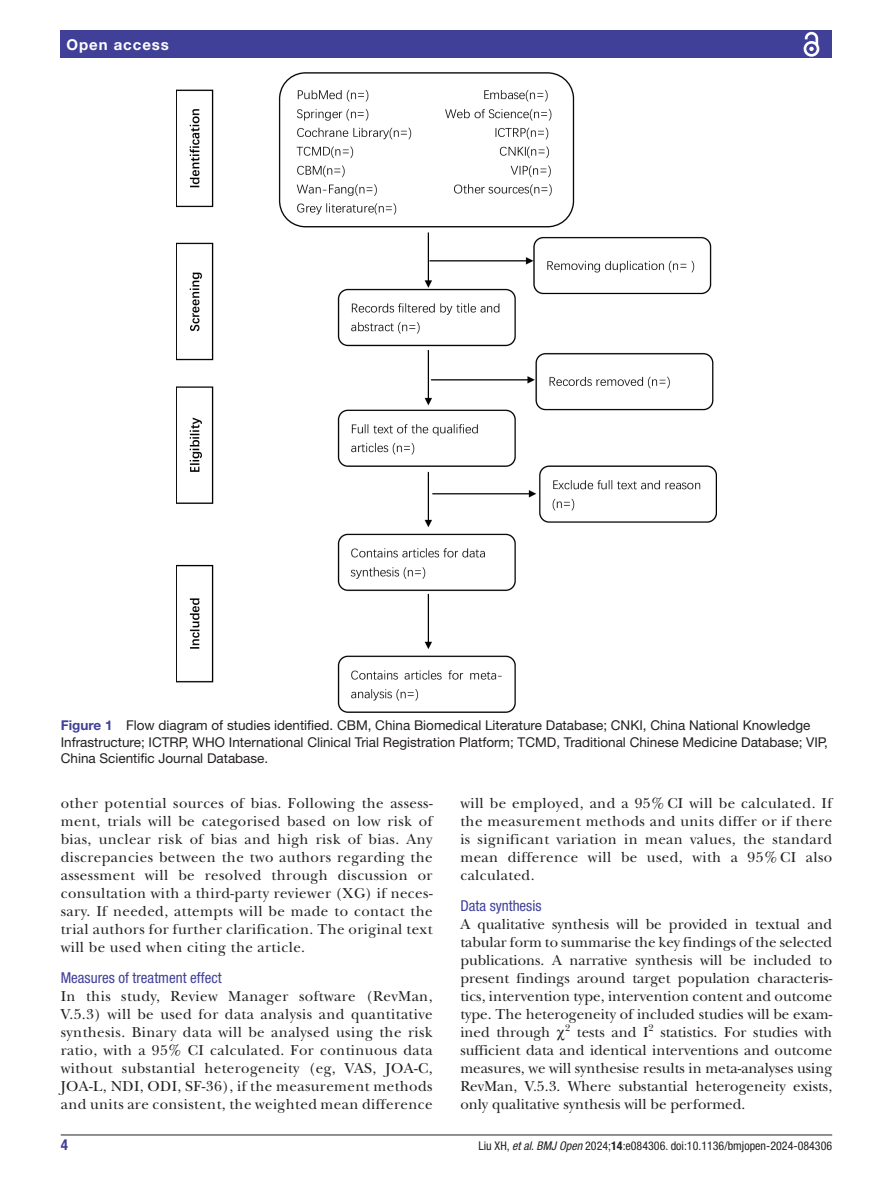
<style>
.page{position:relative;width:893px;height:1191px;background:#fff}
.page>*{position:absolute;margin:0;border:0;box-sizing:border-box;transform-origin:0 0}
.t1{font:15px/18px "New Baskerville";letter-spacing:.025em;color:#231f20;text-align:justify}
.t2{font:condensed 15px "Helvetica Neue LT Std";color:#414099}
.t3{font:700 15px "Helvetica Neue LT Std";letter-spacing:.065em;color:#fff}
.t4{font:15px "New Baskerville";color:#231f20}
.t5{font:700 condensed 15px "Helvetica Neue LT Std";color:#414099}
.t6{font:13.5px/16.2px "Helvetica Neue LT Std";color:#231f20}
.t7{font:condensed 12px "Helvetica Neue LT Std";color:#231f20}
.t8{font:9.9px "New Baskerville";color:#231f20}
.s1{font-weight:700;color:#414099}
.s2{font-style:italic}
.s3{font-weight:700}
</style>
<div class="page">
<hr style="left:61px;top:1134px;width:771px;height:1px;background:#231f20">
<div style="left:61px;top:31px;width:771px;height:27px;background:#414099"></div>
<svg style="left:803px;top:31px;width:17px;height:26px"></svg>
<img style="left:176px;top:73px;width:540px;height:640px">
<p class="t3" style="left:66px;top:35px;width:104px">Open access</p>
<p class="t6" style="left:61px;top:717px;width:769px"><span class="s1">Figure 1</span> Flow diagram of studies identified. CBM, China Biomedical Literature Database; CNKI, China National Knowledge<br>Infrastructure; ICTRP, WHO International Clinical Trial Registration Platform; TCMD, Traditional Chinese Medicine Database; VIP,<br>China Scientific Journal Database.</p>
<p class="t1" style="left:61px;top:794px;width:373px">other potential sources of bias. Following the assess&shy;ment, trials will be categorised based on low risk of bias, unclear risk of bias and high risk of bias. Any discrepancies between the two authors regarding the assessment will be resolved through discussion or consultation with a third-party reviewer (XG) if neces&shy;sary. If needed, attempts will be made to contact the trial authors for further clarification. The original text will be used when citing the article.</p>
<p class="t2" style="left:61px;top:969px;width:162px">Measures of treatment effect</p>
<p class="t1" style="left:61px;top:987px;width:373px">In this study, Review Manager software (RevMan, V.5.3) will be used for data analysis and quantitative synthesis. Binary data will be analysed using the risk ratio, with a 95% CI calculated. For continuous data without substantial heterogeneity (eg, VAS, JOA-C, JOA-L, NDI, ODI, SF-36), if the measurement methods and units are consistent, the weighted mean difference</p>
<p class="t1" style="left:460px;top:794px;width:373px">will be employed, and a 95% CI will be calculated. If the measurement methods and units differ or if there is significant variation in mean values, the standard mean difference will be used, with a 95% CI also calculated.</p>
<p class="t2" style="left:460px;top:897px;width:83px">Data synthesis</p>
<p class="t1" style="left:460px;top:915px;width:373px">A qualitative synthesis will be provided in textual and tabular form to summarise the key findings of the selected publications. A narrative synthesis will be included to present findings around target population characteris&shy;tics, intervention type, intervention content and outcome type. The heterogeneity of included studies will be exam&shy;ined through</p>
<p class="t8" style="left:565px;top:1021px;width:7px">2</p>
<p class="t4" style="left:577px;top:1023px;width:73px">tests and I</p>
<p class="t8" style="left:648px;top:1021px;width:7px">2</p>
<p class="t1" style="left:460px;top:1023px;width:373px;text-indent:200px">statistics. For studies with sufficient data and identical interventions and outcome measures, we will synthesise results in meta-analyses using RevMan, V.5.3. Where substantial heterogeneity exists, only qualitative synthesis will be performed.</p>
<p class="t5" style="left:61px;top:1135px;width:9px">4</p>
<p class="t7" style="left:478px;top:1138px;width:355px">Liu XH, <span class="s2">et al</span>. <span class="s2">BMJ Open</span> 2024;<span class="s3">14</span>:e084306. doi:10.1136/bmjopen-2024-084306</p>
</div>
